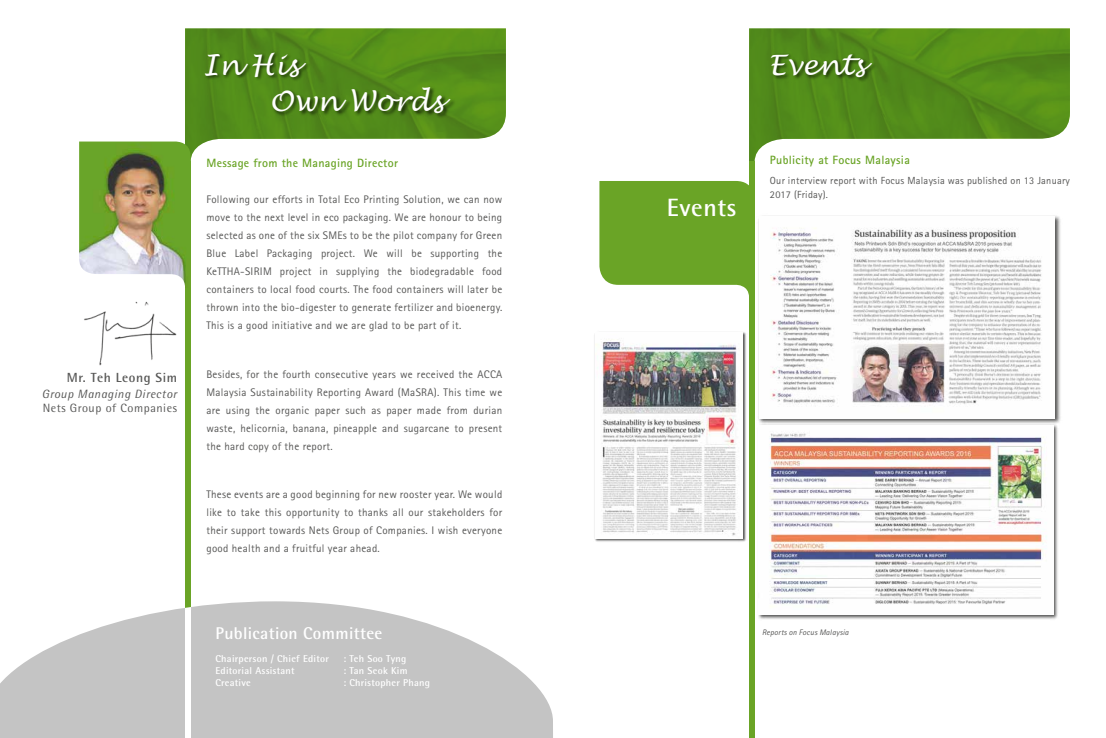
<style>
.page{position:relative;width:1106px;height:738px;background:#fff}
.page>*{position:absolute;margin:0;border:0;box-sizing:border-box;transform-origin:0 0}
.t1{font:italic 28px/35.9px "Lucida Handwriting";color:#fff}
.t2{font:700 25px "Rotis Semi Sans";letter-spacing:.025em;color:#fff}
.t3{font:700 17px "Rotis Semi Sans";letter-spacing:.02em;color:#fff}
.t4{font:700 13.2px "Rotis Semi Sans";letter-spacing:.045em;color:#575756}
.t5{font:700 12px "Rotis Sans Serif";letter-spacing:.025em;color:#6aa426}
.t6{font:italic 12px "Rotis Semi Sans";letter-spacing:.045em;color:#575756}
.t7{font:12px "Rotis Semi Sans";letter-spacing:.045em;color:#575756}
.t8{font:11px/18px "Rotis Sans Serif";letter-spacing:.025em;color:#575756;text-align:justify}
.t9{font:10.3px/14px "Rotis Sans Serif";letter-spacing:.025em;color:#575756}
.t10{font:700 10px "Rotis Semi Sans";letter-spacing:.025em;color:#fff}
.t11{font:italic 8px "Rotis Sans Serif";letter-spacing:.025em;color:#575756}
</style>
<div class="page">
<svg style="left:0;top:608px;width:553px;height:129px;fill:#c4c4c4"></svg>
<img style="left:594px;top:332px;width:152px;height:210px">
<img style="left:595px;top:332px;width:148px;height:205px">
<svg style="left:190px;top:456px;width:316px;height:281px"></svg>
<img style="left:185px;top:28px;width:321px;height:428px">
<img style="left:749px;top:28px;width:320px;height:428px">
<div style="left:185px;top:161px;width:5px;height:576px;background:#6aa426"></div>
<img style="left:79px;top:141px;width:111px;height:145px">
<img style="left:84px;top:301px;width:93px;height:64px">
<div style="left:185px;top:601px;width:5px;height:136px;background:#fff"></div>
<div style="left:749px;top:161px;width:5px;height:576px;background:#6aa426"></div>
<svg style="left:599px;top:181px;width:156px;height:130px"></svg>
<img style="left:756px;top:213px;width:306px;height:212px">
<img style="left:759px;top:216px;width:295px;height:202px">
<img style="left:756px;top:422px;width:303px;height:197px">
<img style="left:758px;top:425px;width:295px;height:189px">
<img style="left:201px;top:48px;width:256px;height:78px">
<img style="left:766px;top:48px;width:112px;height:42px">
<p class="t4" style="left:67px;top:369px;width:112px">Mr. Teh Leong Sim</p>
<p class="t6" style="left:42px;top:386px;width:137px">Group Managing Director</p>
<p class="t7" style="left:43px;top:400px;width:136px">Nets Group of Companies</p>
<h1 class="t1" style="left:269px;top:48px;width:176px;text-indent:-66px">In His<br>Own Words</h1>
<h1 class="t1" style="left:768px;top:48px;width:98px">Events</h1>
<p class="t5" style="left:206px;top:155px;width:193px">Message from the Managing Director</p>
<p class="t8" style="left:206px;top:190px;width:297px">Following our efforts in Total Eco Printing Solution, we can now move to the next level in eco packaging. We are honour to being selected as one of the six SMEs to be the pilot company for Green Blue Label Packaging project. We will be supporting the KeTTHA-SIRIM project in supplying the biodegradable food containers to local food courts. The food containers will later be thrown into the bio-digester to generate fertilizer and bioenergy.<br>This is a good initiative and we are glad to be part of it.</p>
<p class="t8" style="left:206px;top:364px;width:297px">Besides, for the fourth consecutive years we received the ACCA Malaysia Sustainability Reporting Award (MaSRA). This time we are using the organic paper such as paper made from durian waste, helicornia, banana, pineapple and sugarcane to present the hard copy of the report.</p>
<p class="t8" style="left:206px;top:484px;width:297px">These events are a good beginning for new rooster year. We would like to take this opportunity to thanks all our stakeholders for their support towards Nets Group of Companies. I wish everyone good health and a fruitful year ahead.</p>
<h2 class="t2" style="left:667px;top:192px;width:71px">Events</h2>
<p class="t5" style="left:770px;top:152px;width:141px">Publicity at Focus Malaysia</p>
<p class="t9" style="left:770px;top:173px;width:301px">Our interview report with Focus Malaysia was published on 13 January<br>2017 (Friday).</p>
<h3 class="t3" style="left:215px;top:622px;width:168px">Publication Committee</h3>
<p class="t10" style="left:215px;top:652px;width:115px">Chairperson / Chief Editor</p>
<p class="t10" style="left:343px;top:652px;width:64px">: Teh Soo Tyng</p>
<p class="t10" style="left:215px;top:664px;width:81px">Editorial Assistant</p>
<p class="t10" style="left:343px;top:664px;width:66px">: Tan Seok Kim</p>
<p class="t10" style="left:215px;top:676px;width:37px">Creative</p>
<p class="t10" style="left:343px;top:676px;width:88px">: Christopher Phang</p>
<p class="t11" style="left:762px;top:627px;width:88px">Reports on Focus Malaysia</p>
</div>
